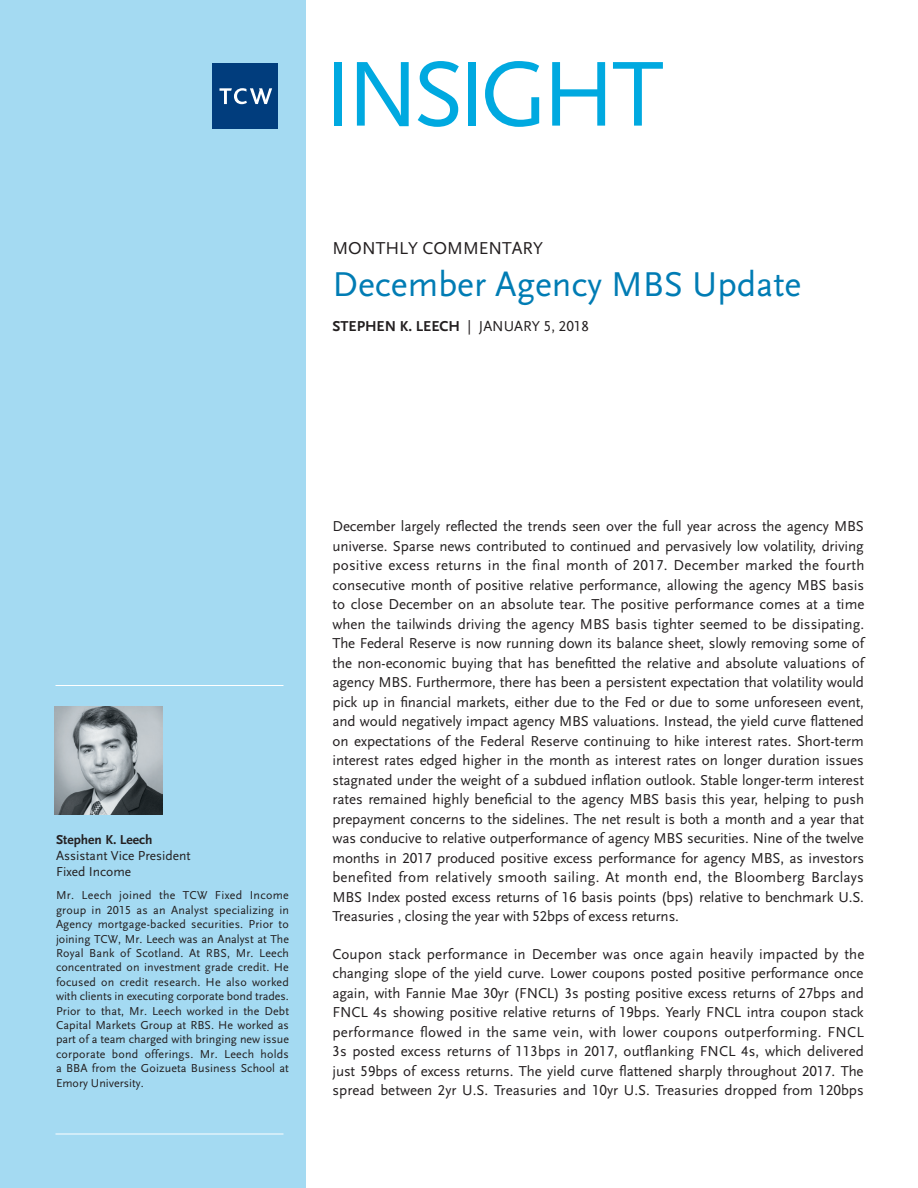
<style>
.page{position:relative;width:918px;height:1188px;background:#fff}
.page>*{position:absolute;margin:0;border:0;box-sizing:border-box;transform-origin:0 0}
.t1{font:96.3px "Scala Sans LF";letter-spacing:-.065em;color:#00a9e0}
.t2{font:36px "Scala Sans LF";color:#007cb4}
.t3{font:18px "Scala Sans LF";color:#231f20}
.Body_text{font:15px/19.5px "Scala Sans LF";letter-spacing:-.01em;color:#231f20;text-align:justify}
.t4{font:700 15px "Scala Sans LF";color:#231f20}
.Bio_Title{font:13.5px "Scala Sans LF";color:#231f20}
.Bio_Name{font:700 13.5px "Scala Sans LF";color:#231f20}
.Bio_Title_Last{font:13.5px "Scala Sans LF";color:#231f20}
.Bio_Body{font:12px/14.4px "Scala Sans LF";letter-spacing:.01em;color:#231f20;text-align:justify}
.s1{font-weight:400}
</style>
<div class="page">
<div style="left:0;top:0;width:306px;height:1188px;background:#a4daf2"></div>
<hr style="left:56px;top:685px;width:228px;height:1px;background:#fff">
<hr style="left:56px;top:1134px;width:228px;height:1px;background:#fff">
<img style="left:54px;top:707px;width:108px;height:108px">
<div style="left:213px;top:64px;width:65px;height:65px;background:#013d7d"></div>
<svg style="left:219px;top:88px;width:53px;height:16px"></svg>
<h1 class="t1" style="left:324px;top:42px;width:341px">INSIGHT</h1>
<p class="t3" style="left:333px;top:239px;width:212px">MONTHLY COMMENTARY</p>
<p class="t2" style="left:333px;top:265px;width:470px">December Agency MBS Update</p>
<p class="t4" style="left:333px;top:318px;width:258px">STEPHEN K. LEECH <span class="s1">| JANUARY 5, 2018</span></p>
<p class="Bio_Name" style="left:56px;top:832px;width:98px">Stephen K. Leech</p>
<p class="Bio_Title" style="left:56px;top:848px;width:136px">Assistant Vice President</p>
<p class="Bio_Title_Last" style="left:56px;top:864px;width:77px">Fixed Income</p>
<p class="Bio_Body" style="left:56px;top:889px;width:235px">Mr. Leech joined the TCW Fixed Income group in 2015 as an Analyst specializing in Agency mortgage-backed securities. Prior to joining TCW, Mr. Leech was an Analyst at The Royal Bank of Scotland. At RBS, Mr. Leech concentrated on investment grade credit. He focused on credit research. He also worked with clients in executing corporate bond trades.<br>Prior to that, Mr. Leech worked in the Debt Capital Markets Group at RBS. He worked as part of a team charged with bringing new issue corporate bond offerings. Mr. Leech holds a BBA from the Goizueta Business School at Emory University.</p>
<p class="Body_text" style="left:333px;top:517px;width:533px">December largely reflected the trends seen over the full year across the agency MBS universe. Sparse news contributed to continued and pervasively low volatility, driving positive excess returns in the final month of 2017. December marked the fourth consecutive month of positive relative performance, allowing the agency MBS basis to close December on an absolute tear. The positive performance comes at a time when the tailwinds driving the agency MBS basis tighter seemed to be dissipating.<br>The Federal Reserve is now running down its balance sheet, slowly removing some of the non-economic buying that has benefitted the relative and absolute valuations of agency MBS. Furthermore, there has been a persistent expectation that volatility would pick up in financial markets, either due to the Fed or due to some unforeseen event, and would negatively impact agency MBS valuations. Instead, the yield curve flattened on expectations of the Federal Reserve continuing to hike interest rates. Short-term interest rates edged higher in the month as interest rates on longer duration issues stagnated under the weight of a subdued inflation outlook. Stable longer-term interest rates remained highly beneficial to the agency MBS basis this year, helping to push prepayment concerns to the sidelines. The net result is both a month and a year that was conducive to relative outperformance of agency MBS securities. Nine of the twelve months in 2017 produced positive excess performance for agency MBS, as investors benefited from relatively smooth sailing. At month end, the Bloomberg Barclays MBS Index posted excess returns of 16 basis points (bps) relative to benchmark U.S.<br>Treasuries , closing the year with 52bps of excess returns.</p>
<p class="Body_text" style="left:333px;top:945px;width:533px">Coupon stack performance in December was once again heavily impacted by the changing slope of the yield curve. Lower coupons posted positive performance once again, with Fannie Mae 30yr (FNCL) 3s posting positive excess returns of 27bps and FNCL 4s showing positive relative returns of 19bps. Yearly FNCL intra coupon stack performance flowed in the same vein, with lower coupons outperforming. FNCL 3s posted excess returns of 113bps in 2017, outflanking FNCL 4s, which delivered just 59bps of excess returns. The yield curve flattened sharply throughout 2017. The spread between 2yr U.S. Treasuries and 10yr U.S. Treasuries dropped from 120bps</p>
</div>
